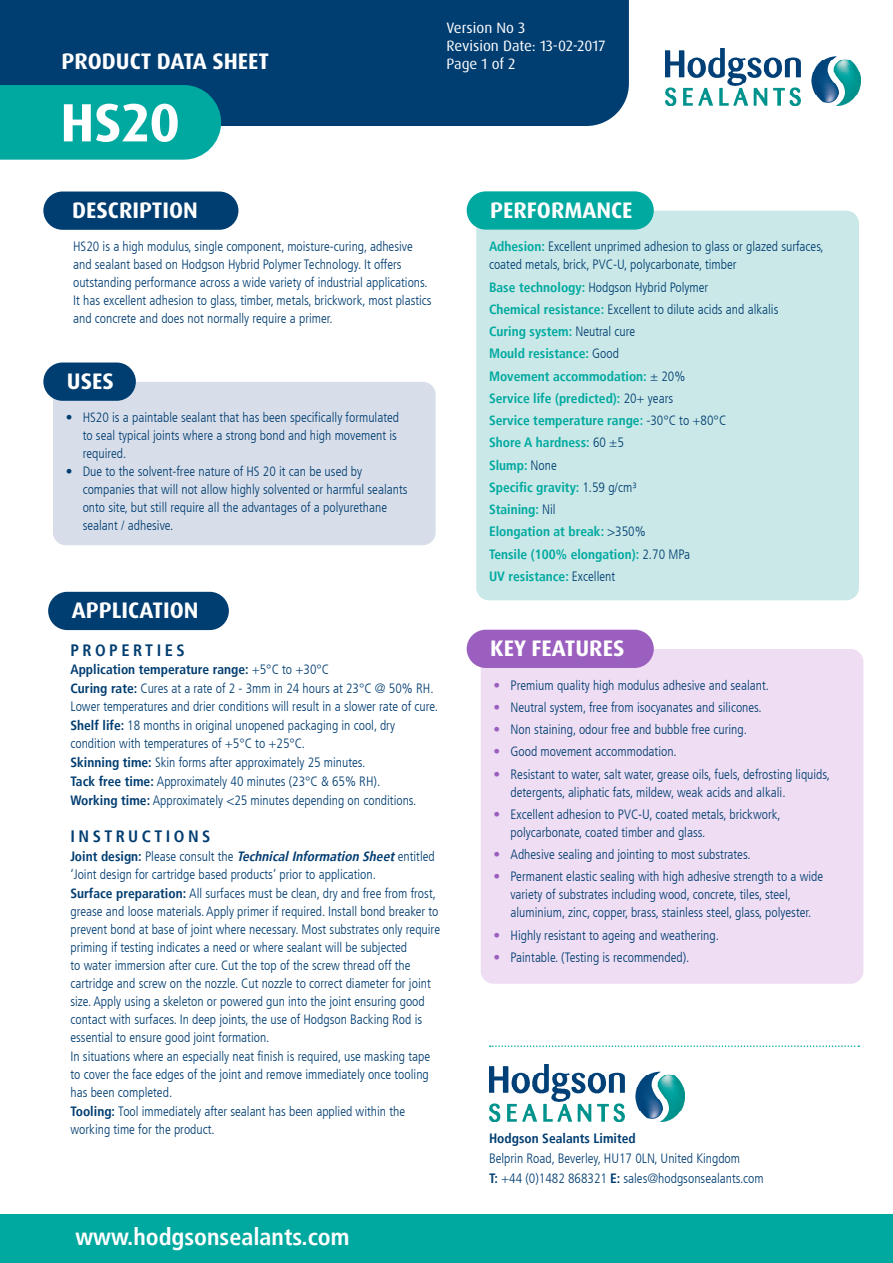
<style>
.page{position:relative;width:893px;height:1263px;background:#fff}
.page>*{position:absolute;margin:0;border:0;box-sizing:border-box;transform-origin:0 0}
.t1{font:700 54px "Dax Pro";color:#fff}
.t2{font:700 condensed 24px "Frutiger LT";color:#fff}
.t3{font:700 22.5px "Dax Pro";color:#fff}
.t4{font:700 condensed 16.5px "Frutiger LT";letter-spacing:.21em;color:#003d71}
.t5{font:15px/18px "Dax Pro";color:#fff}
.t6{font:300 condensed 13.5px/18px "Frutiger LT";color:#003d71}
.t7{font:700 condensed 13.5px "Frutiger LT";color:#00a9a0}
.t8{font:700 condensed 13.5px "Frutiger LT";color:#003d71}
.s1{font-weight:700;color:#00a9a0}
.s2{font-weight:300;color:#003d71}
.s3{font-weight:300}
.s4{font-weight:700}
.s5{font-weight:700;font-style:italic}
.s6{color:#9b5fbf}
</style>
<div class="page">
<div style="left:0;top:1214px;width:893px;height:49px;background:#00a9a0"></div>
<div style="left:476px;top:211px;width:383px;height:389px;background:#c9e8e7;border-radius:13px"></div>
<div style="left:53px;top:382px;width:383px;height:163px;background:#d8dee9;border-radius:13px"></div>
<div style="left:467px;top:191px;width:187px;height:39px;background:#00a9a0;border-radius:19px"></div>
<div style="left:43px;top:362px;width:93px;height:39px;background:#003d71;border-radius:19px"></div>
<div style="left:43px;top:192px;width:195px;height:38px;background:#003d71;border-radius:19px"></div>
<svg style="left:490px;top:1045px;width:369px;height:2px"></svg>
<img style="left:489px;top:1064px;width:195px;height:57px">
<div style="left:481px;top:649px;width:382px;height:335px;background:#eeddf3;border-radius:13px"></div>
<div style="left:467px;top:630px;width:187px;height:38px;background:#9b5fbf;border-radius:19px"></div>
<div style="left:48px;top:592px;width:181px;height:38px;background:#003d71;border-radius:19px"></div>
<div style="left:0;top:0;width:629px;height:126px;background:#003d71"></div>
<div style="left:0;top:85px;width:221px;height:75px;background:#00a9a0"></div>
<img style="left:665px;top:48px;width:195px;height:57px">
<p class="t3" style="left:62px;top:46px;width:209px">PRODUCT DATA SHEET</p>
<p class="t1" style="left:60px;top:88px;width:121px">HS20</p>
<p class="t3" style="left:72px;top:196px;width:127px">DESCRIPTION</p>
<p class="t5" style="left:446px;top:19px;width:160px">Version No 3<br>Revision Date: 13-02-2017</p>
<p class="t5" style="left:446px;top:55px;width:71px">Page 1 of 2</p>
<p class="t3" style="left:490px;top:196px;width:144px">PERFORMANCE</p>
<p class="t6" style="left:73px;top:238px;width:360px">HS20 is a high modulus, single component, moisture-curing, adhesive and sealant based on Hodgson Hybrid Polymer Technology. It offers outstanding performance across a wide variety of industrial applications.<br>It has excellent adhesion to glass, timber, metals, brickwork, most plastics and concrete and does not normally require a primer.</p>
<p class="t6" style="left:489px;top:238px;width:336px"><span class="s1">Adhesion:</span> Excellent unprimed adhesion to glass or glazed surfaces, coated metals, brick, PVC-U, polycarbonate, timber</p>
<p class="t6" style="left:489px;top:278px;width:221px"><span class="s1">Base technology:</span> Hodgson Hybrid Polymer</p>
<p class="t6" style="left:489px;top:300px;width:291px"><span class="s1">Chemical resistance:</span> Excellent to dilute acids and alkalis</p>
<p class="t7" style="left:489px;top:323px;width:148px">Curing system: <span class="s2">Neutral cure</span></p>
<p class="t7" style="left:489px;top:346px;width:131px">Mould resistance: <span class="s2">Good</span></p>
<p class="t7" style="left:489px;top:368px;width:198px">Movement accommodation: <span class="s2">± 20%</span></p>
<p class="t7" style="left:489px;top:390px;width:186px">Service life (predicted): <span class="s2">20+ years</span></p>
<p class="t7" style="left:489px;top:412px;width:239px">Service temperature range: <span class="s2">-30°C to +80°C</span></p>
<p class="t7" style="left:489px;top:435px;width:136px">Shore A hardness: <span class="s2">60 ±5</span></p>
<p class="t7" style="left:489px;top:457px;width:69px">Slump: <span class="s2">None</span></p>
<p class="t7" style="left:489px;top:479px;width:149px">Specific gravity: <span class="s2">1.59 g/cm³</span></p>
<p class="t7" style="left:489px;top:501px;width:68px">Staining: <span class="s2">Nil</span></p>
<p class="t7" style="left:489px;top:524px;width:158px">Elongation at break: <span class="s2">&gt;350%</span></p>
<p class="t7" style="left:489px;top:546px;width:203px">Tensile (100% elongation): <span class="s2">2.70 MPa</span></p>
<p class="t7" style="left:489px;top:568px;width:128px">UV resistance: <span class="s2">Excellent</span></p>
<p class="t3" style="left:67px;top:367px;width:48px">USES</p>
<p class="t6" style="left:83px;top:409px;width:318px;text-indent:-17px">• HS20 is a paintable sealant that has been specifically formulated to seal typical joints where a strong bond and high movement is required.</p>
<p class="t6" style="left:83px;top:463px;width:326px;text-indent:-17px">• Due to the solvent-free nature of HS 20 it can be used by companies that will not allow highly solvented or harmful sealants onto site, but still require all the advantages of a polyurethane sealant / adhesive.</p>
<p class="t3" style="left:72px;top:596px;width:128px">APPLICATION</p>
<p class="t4" style="left:70px;top:640px;width:116px">PROPERTIES</p>
<p class="t3" style="left:490px;top:634px;width:136px">KEY FEATURES</p>
<p class="t8" style="left:70px;top:662px;width:260px">Application temperature range: <span class="s3">+5°C to +30°C</span></p>
<p class="t6" style="left:70px;top:680px;width:369px"><span class="s4">Curing rate:</span> Cures at a rate of 2 - 3mm in 24 hours at 23°C @ 50% RH.<br>Lower temperatures and drier conditions will result in a slower rate of cure.</p>
<p class="t6" style="left:70px;top:717px;width:326px"><span class="s4">Shelf life:</span> 18 months in original unopened packaging in cool, dry condition with temperatures of +5°C to +25°C.</p>
<p class="t6" style="left:70px;top:753px;width:296px"><span class="s4">Skinning time:</span> Skin forms after approximately 25 minutes.</p>
<p class="t6" style="left:70px;top:772px;width:311px"><span class="s4">Tack free time:</span> Approximately 40 minutes (23°C &amp; 65% RH).</p>
<p class="t6" style="left:70px;top:791px;width:347px"><span class="s4">Working time:</span> Approximately &lt;25 minutes depending on conditions.</p>
<p class="t4" style="left:70px;top:827px;width:142px">INSTRUCTIONS</p>
<p class="t6" style="left:70px;top:848px;width:366px"><span class="s4">Joint design:</span> Please consult the <span class="s5">TechnicalInformation Sheet</span>entitled ‘Joint design for cartridge based products’ prior to application.</p>
<p class="t6" style="left:70px;top:885px;width:371px"><span class="s4">Surface preparation:</span> All surfaces must be clean, dry and free from frost, grease and loose materials. Apply primer if required. Install bond breaker to prevent bond at base of joint where necessary. Most substrates only require priming if testing indicates a need or where sealant will be subjected<br>to water immersion after cure. Cut the top of the screw thread off the cartridge and screw on the nozzle. Cut nozzle to correct diameter for joint size. Apply using a skeleton or powered gun into the joint ensuring good contact with surfaces. In deep joints, the use of Hodgson Backing Rod is essential to ensure good joint formation.</p>
<p class="t6" style="left:70px;top:1047px;width:361px;text-align:justify">In situations where an especially neat finish is required, use masking tape to cover the face edges of the joint and remove immediately once tooling has been completed.</p>
<p class="t6" style="left:70px;top:1102px;width:336px"><span class="s4">Tooling:</span> Tool immediately after sealant has been applied within the working time for the product.</p>
<p class="t6" style="left:493px;top:676px;width:277px"><span class="s6">•</span> Premium quality high modulus adhesive and sealant.</p>
<p class="t6" style="left:493px;top:698px;width:270px"><span class="s6">•</span> Neutral system, free from isocyanates and silicones.</p>
<p class="t6" style="left:493px;top:721px;width:255px"><span class="s6">•</span> Non staining, odour free and bubble free curing.</p>
<p class="t6" style="left:493px;top:743px;width:185px"><span class="s6">•</span> Good movement accommodation.</p>
<p class="t6" style="left:510px;top:765px;width:321px;text-indent:-17px"><span class="s6">•</span> Resistant to water, salt water, grease oils, fuels, defrosting liquids, detergents, aliphatic fats, mildew, weak acids and alkali.</p>
<p class="t6" style="left:510px;top:805px;width:272px;text-indent:-17px"><span class="s6">•</span> Excellent adhesion to PVC-U, coated metals, brickwork, polycarbonate, coated timber and glass.</p>
<p class="t6" style="left:493px;top:846px;width:259px"><span class="s6">•</span> Adhesive sealing and jointing to most substrates.</p>
<p class="t6" style="left:510px;top:868px;width:314px;text-indent:-17px"><span class="s6">•</span> Permanent elastic sealing with high adhesive strength to a wide variety of substrates including wood, concrete, tiles, steel, aluminium, zinc, copper, brass, stainless steel, glass, polyester.</p>
<p class="t6" style="left:493px;top:926px;width:227px"><span class="s6">•</span> Highly resistant to ageing and weathering.</p>
<p class="t6" style="left:493px;top:948px;width:198px"><span class="s6">•</span> Paintable. (Testing is recommended).</p>
<p class="t8" style="left:489px;top:1130px;width:148px">Hodgson Sealants Limited</p>
<p class="t6" style="left:489px;top:1150px;width:253px">Belprin Road, Beverley, HU17 0LN, United Kingdom</p>
<p class="t6" style="left:489px;top:1170px;width:276px"><span class="s4">T:</span> +44 (0)1482 868321 <span class="s4">E:</span> sales@hodgsonsealants.com</p>
<p class="t2" style="left:75px;top:1222px;width:275px">www.hodgsonsealants.com</p>
</div>
